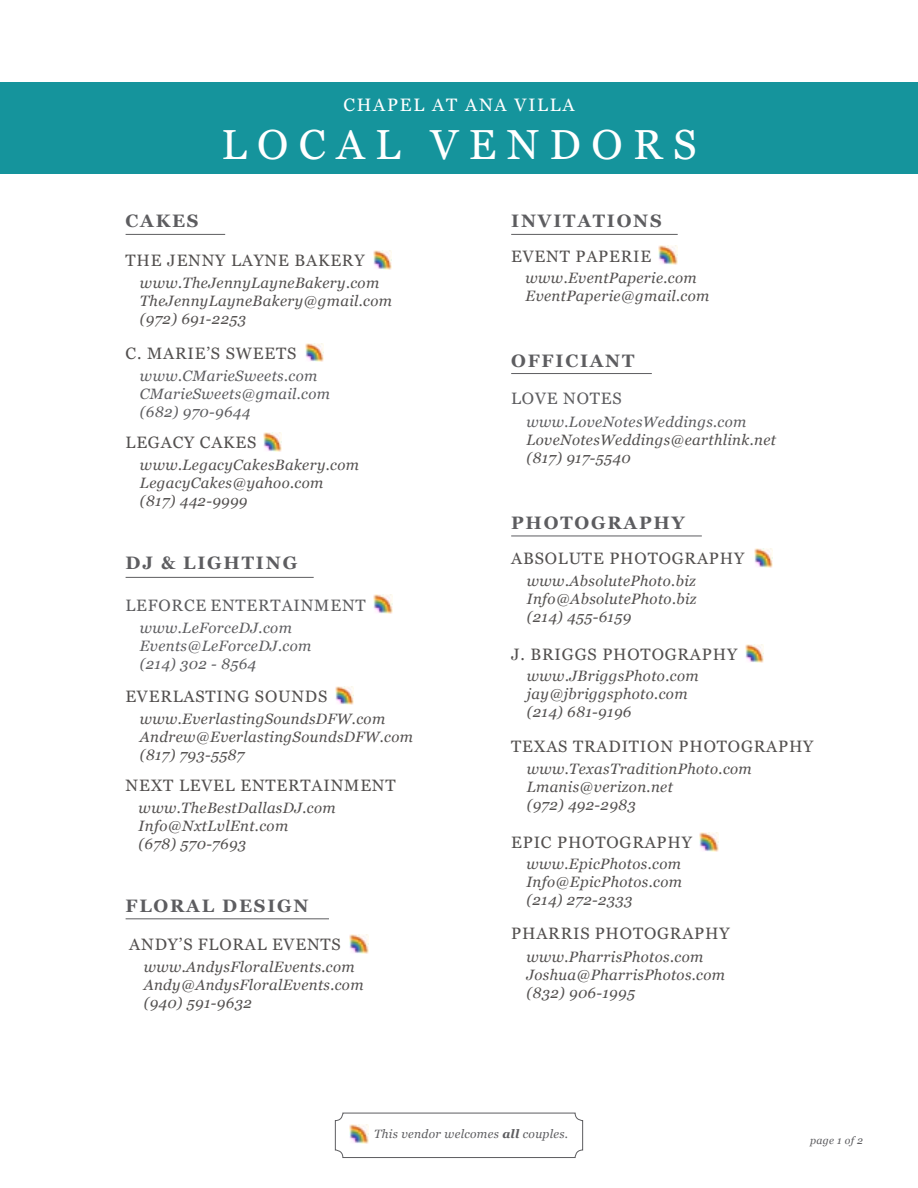
<style>
.page{position:relative;width:918px;height:1188px;background:#fff}
.page>*{position:absolute;margin:0;border:0;box-sizing:border-box;transform-origin:0 0}
.t1{font:42px "Georgia";letter-spacing:.25em;color:#fff}
.t2{font:700 18px "Georgia";letter-spacing:.1em;color:#5d5d60}
.t3{font:18px "Georgia";letter-spacing:.1em;color:#fff}
.t4{font:16.5px "Georgia";letter-spacing:.05em;color:#53504f}
.t5{font:16.5px "Georgia";letter-spacing:.05em;color:#5d5d60}
.t6{font:italic 15px/18px "Georgia";letter-spacing:.025em;color:#53504f}
.t7{font:italic 15px/18px "Georgia";letter-spacing:.025em;color:#5d5d60}
.t8{font:italic 12px "Georgia";letter-spacing:.025em;color:#5d5d60}
.t9{font:italic 10.5px "Georgia";letter-spacing:.025em;color:#5d5d60}
.s1{font-weight:700}
</style>
<div class="page">
<div style="left:0;top:82px;width:918px;height:92px;background:#15949c"></div>
<div style="left:335px;top:1113px;width:248px;height:45px;border:1px solid #5d5d60;border-radius:8px"></div>
<img style="left:350px;top:1124px;width:18px;height:19px">
<hr style="left:511px;top:373px;width:141px;height:1px;background:#5d5d60">
<hr style="left:511px;top:234px;width:167px;height:1px;background:#5d5d60">
<img style="left:659px;top:246px;width:18px;height:18px">
<hr style="left:126px;top:234px;width:99px;height:1px;background:#5d5d60">
<img style="left:373px;top:250px;width:19px;height:19px">
<img style="left:263px;top:433px;width:19px;height:18px">
<img style="left:305px;top:343px;width:19px;height:19px">
<hr style="left:126px;top:577px;width:188px;height:1px;background:#5d5d60">
<img style="left:335px;top:686px;width:19px;height:19px">
<img style="left:374px;top:595px;width:18px;height:19px">
<hr style="left:126px;top:918px;width:203px;height:1px;background:#5d5d60">
<img style="left:350px;top:935px;width:18px;height:19px">
<hr style="left:511px;top:536px;width:191px;height:1px;background:#5d5d60">
<img style="left:700px;top:833px;width:18px;height:18px">
<img style="left:754px;top:549px;width:19px;height:18px">
<img style="left:745px;top:644px;width:19px;height:19px">
<p class="t2" style="left:126px;top:211px;width:75px">CAKES</p>
<p class="t3" style="left:343px;top:95px;width:233px">CHAPEL AT ANA VILLA</p>
<h1 class="t1" style="left:221px;top:121px;width:477px">LOCAL VENDORS</h1>
<p class="t2" style="left:511px;top:211px;width:152px">INVITATIONS</p>
<p class="t4" style="left:126px;top:251px;width:240px">THE JENNY LAYNE BAKERY</p>
<p class="t6" style="left:140px;top:274px;width:254px">www.TheJennyLayneBakery.com<br>TheJennyLayneBakery@gmail.com (972) 691-2253</p>
<p class="t4" style="left:126px;top:344px;width:172px">C. MARIE’S SWEETS</p>
<p class="t7" style="left:140px;top:367px;width:192px">www.CMarieSweets.com<br>CMarieSweets@gmail.com (682) 970-9644</p>
<p class="t4" style="left:126px;top:433px;width:132px">LEGACY CAKES</p>
<p class="t6" style="left:140px;top:455px;width:221px">www.LegacyCakesBakery.com<br>LegacyCakes@yahoo.com (817) 442-9999</p>
<p class="t2" style="left:126px;top:552px;width:173px">DJ &amp; LIGHTING</p>
<p class="t5" style="left:125px;top:595px;width:242px">LEFORCE ENTERTAINMENT</p>
<p class="t7" style="left:140px;top:619px;width:173px">www.LeForceDJ.com<br>Events@LeForceDJ.com (214) 302 - 8564</p>
<p class="t4" style="left:125px;top:687px;width:203px">EVERLASTING SOUNDS</p>
<p class="t6" style="left:140px;top:710px;width:275px">www.EverlastingSoundsDFW.com<br>Andrew@EverlastingSoundsDFW.com (817) 793-5587</p>
<p class="t4" style="left:126px;top:776px;width:272px">NEXT LEVEL ENTERTAINMENT</p>
<p class="t6" style="left:139px;top:799px;width:199px">www.TheBestDallasDJ.com<br>Info@NxtLvlEnt.com<br>(678) 570-7693</p>
<p class="t2" style="left:126px;top:895px;width:184px">FLORAL DESIGN</p>
<p class="t4" style="left:129px;top:935px;width:213px">ANDY’S FLORAL EVENTS</p>
<p class="t6" style="left:144px;top:958px;width:221px">www.AndysFloralEvents.com<br>Andy@AndysFloralEvents.com (940) 591-9632</p>
<p class="t4" style="left:511px;top:246px;width:142px">EVENT PAPERIE</p>
<p class="t6" style="left:526px;top:269px;width:185px">www.EventPaperie.com<br>EventPaperie@gmail.com</p>
<p class="t2" style="left:511px;top:350px;width:125px">OFFICIANT</p>
<p class="t5" style="left:511px;top:389px;width:112px">LOVE NOTES</p>
<p class="t7" style="left:526px;top:413px;width:222px">www.LoveNotesWeddings.com</p>
<p class="t6" style="left:526px;top:431px;width:251px">LoveNotesWeddings@earthlink.net (817) 917-5540</p>
<p class="t2" style="left:511px;top:512px;width:175px">PHOTOGRAPHY</p>
<p class="t4" style="left:511px;top:549px;width:235px">ABSOLUTE PHOTOGRAPHY</p>
<p class="t6" style="left:527px;top:572px;width:171px;text-align:justify">www.AbsolutePhoto.biz Info@AbsolutePhoto.biz (214) 455-6159</p>
<p class="t4" style="left:511px;top:644px;width:227px">J. BRIGGS PHOTOGRAPHY</p>
<p class="t6" style="left:527px;top:667px;width:173px">www.JBriggsPhoto.com jay@jbriggsphoto.com (214) 681-9196</p>
<p class="t4" style="left:511px;top:737px;width:304px">TEXAS TRADITION PHOTOGRAPHY</p>
<p class="t6" style="left:527px;top:759px;width:227px">www.TexasTraditionPhoto.com<br>Lmanis@verizon.net<br>(972) 492-2983</p>
<p class="t4" style="left:511px;top:832px;width:182px">EPIC PHOTOGRAPHY</p>
<p class="t6" style="left:526px;top:854px;width:157px;text-align:justify">www.EpicPhotos.com Info@EpicPhotos.com (214) 272-2333</p>
<p class="t4" style="left:511px;top:924px;width:220px">PHARRIS PHOTOGRAPHY</p>
<p class="t6" style="left:526px;top:948px;width:200px">www.PharrisPhotos.com<br>Joshua@PharrisPhotos.com (832) 906-1995</p>
<p class="t8" style="left:374px;top:1127px;width:196px">This vendor welcomes <span class="s1">all</span> couples.</p>
<p class="t9" style="left:810px;top:1135px;width:54px">page 1 of 2</p>
</div>
